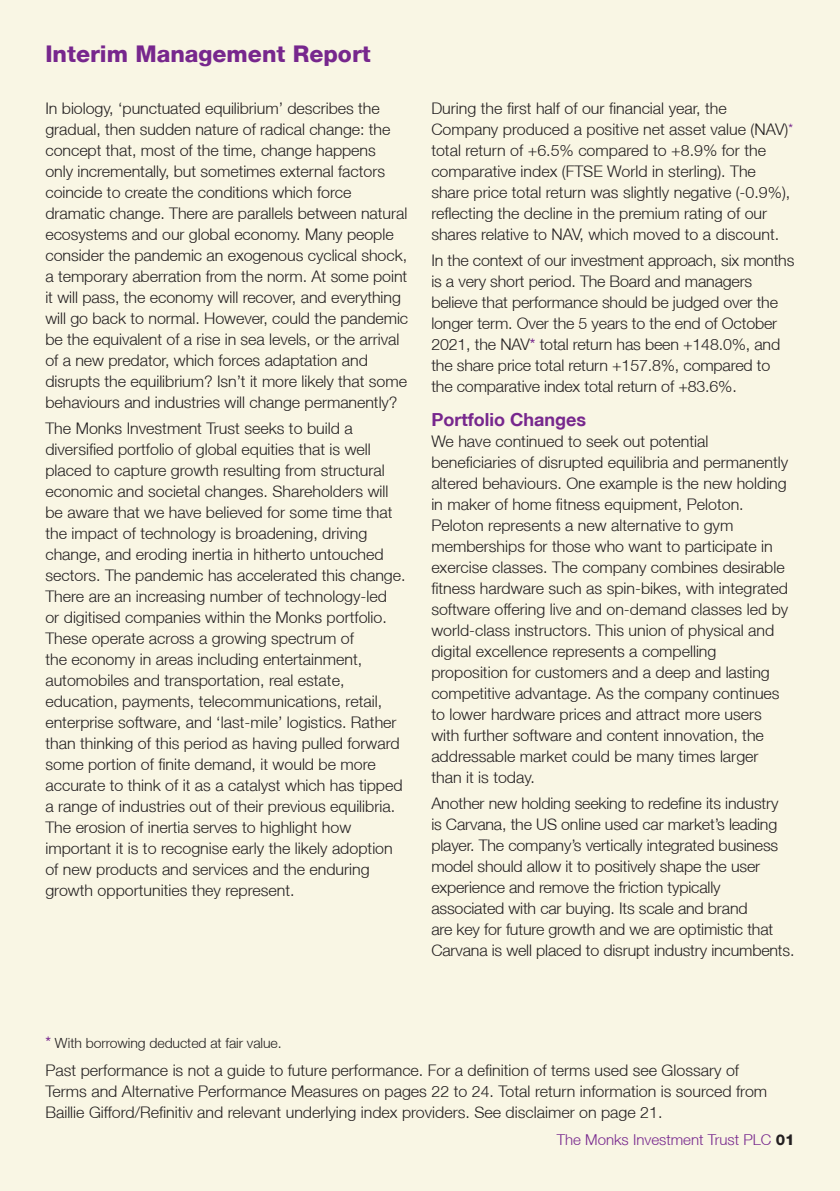
<style>
.page{position:relative;width:840px;height:1191px;background:#fff}
.page>*{position:absolute;margin:0;border:0;box-sizing:border-box;transform-origin:0 0}
.t1{font:800 23px "Helvetica Neue LT";color:#77278d}
.t2{font:700 18px "Helvetica Neue LT";color:#77278d}
.t3{font:300 16px/21px "Helvetica Neue LT";color:#231f20}
.t4{font:300 15px "Helvetica Neue LT";color:#77278d}
.t5{font:300 14px "Helvetica Neue LT";letter-spacing:-.005em;color:#231f20}
.s1{font-weight:400;font-size:13px;color:#77278d}
.s2{font-weight:400;color:#77278d}
.s3{font-weight:400;font-size:16px;color:#77278d}
.s4{font-weight:800;color:#231f20}
</style>
<div class="page">
<div style="left:0;top:0;width:839px;height:1191px;background:#f9f6e4"></div>
<h1 class="t1" style="left:45px;top:40px;width:327px">Interim Management Report</h1>
<p class="t3" style="left:45px;top:97px;width:364px">In biology, ‘punctuated equilibrium’ describes the gradual, then sudden nature of radical change: the concept that, most of the time, change happens<br>only incrementally, but sometimes external factors coincide to create the conditions which force dramatic change. There are parallels between natural ecosystems and our global economy. Many people consider the pandemic an exogenous cyclical shock, a temporary aberration from the norm. At some point it will pass, the economy will recover, and everything will go back to normal. However, could the pandemic be the equivalent of a rise in sea levels, or the arrival of a new predator, which forces adaptation and disrupts the equilibrium? Isn’t it more likely that some behaviours and industries will change permanently?</p>
<p class="t3" style="left:45px;top:418px;width:361px">The Monks Investment Trust seeks to build a diversified portfolio of global equities that is well placed to capture growth resulting from structural economic and societal changes. Shareholders will be aware that we have believed for some time that the impact of technology is broadening, driving change, and eroding inertia in hitherto untouched sectors. The pandemic has accelerated this change.<br>There are an increasing number of technology-led<br>or digitised companies within the Monks portfolio.<br>These operate across a growing spectrum of<br>the economy in areas including entertainment, automobiles and transportation, real estate, education, payments, telecommunications, retail, enterprise software, and ‘last-mile’ logistics. Rather than thinking of this period as having pulled forward some portion of finite demand, it would be more accurate to think of it as a catalyst which has tipped a range of industries out of their previous equilibria.<br>The erosion of inertia serves to highlight how important it is to recognise early the likely adoption of new products and services and the enduring growth opportunities they represent.</p>
<p class="t3" style="left:431px;top:97px;width:363px">During the first half of our financial year, the Company produced a positive net asset value (NAV)<span class="s1">* </span>total return of +6.5% compared to +8.9% for the comparative index (FTSE World in sterling). The share price total return was slightly negative (-0.9%), reflecting the decline in the premium rating of our shares relative to NAV, which moved to a discount.</p>
<p class="t3" style="left:431px;top:250px;width:364px">In the context of our investment approach, six months is a very short period. The Board and managers believe that performance should be judged over the longer term. Over the 5 years to the end of October 2021, the NAV<span class="s2">*</span> total return has been +148.0%, and the share price total return +157.8%, compared to the comparative index total return of +83.6%.</p>
<p class="t2" style="left:431px;top:408px;width:156px">Portfolio Changes</p>
<p class="t3" style="left:431px;top:430px;width:358px">We have continued to seek out potential beneficiaries of disrupted equilibria and permanently altered behaviours. One example is the new holding in maker of home fitness equipment, Peloton.<br>Peloton represents a new alternative to gym memberships for those who want to participate in exercise classes. The company combines desirable fitness hardware such as spin-bikes, with integrated software offering live and on-demand classes led by world-class instructors. This union of physical and digital excellence represents a compelling proposition for customers and a deep and lasting competitive advantage. As the company continues to lower hardware prices and attract more users with further software and content innovation, the addressable market could be many times larger than it is today.</p>
<p class="t3" style="left:431px;top:792px;width:364px">Another new holding seeking to redefine its industry<br>is Carvana, the US online used car market’s leading player. The company’s vertically integrated business model should allow it to positively shape the user experience and remove the friction typically associated with car buying. Its scale and brand<br>are key for future growth and we are optimistic that Carvana is well placed to disrupt industry incumbents.</p>
<p class="t5" style="left:45px;top:1034px;width:238px"><span class="s3">*</span> With borrowing deducted at fair value.</p>
<p class="t3" style="left:45px;top:1059px;width:723px">Past performance is not a guide to future performance. For a definition of terms used see Glossary of<br>Terms and Alternative Performance Measures on pages 22 to 24. Total return information is sourced from<br>Baillie Gifford/Refinitiv and relevant underlying index providers. See disclaimer on page 21.</p>
<p class="t4" style="left:556px;top:1130px;width:239px">The Monks Investment Trust PLC <span class="s4">01</span></p>
</div>
